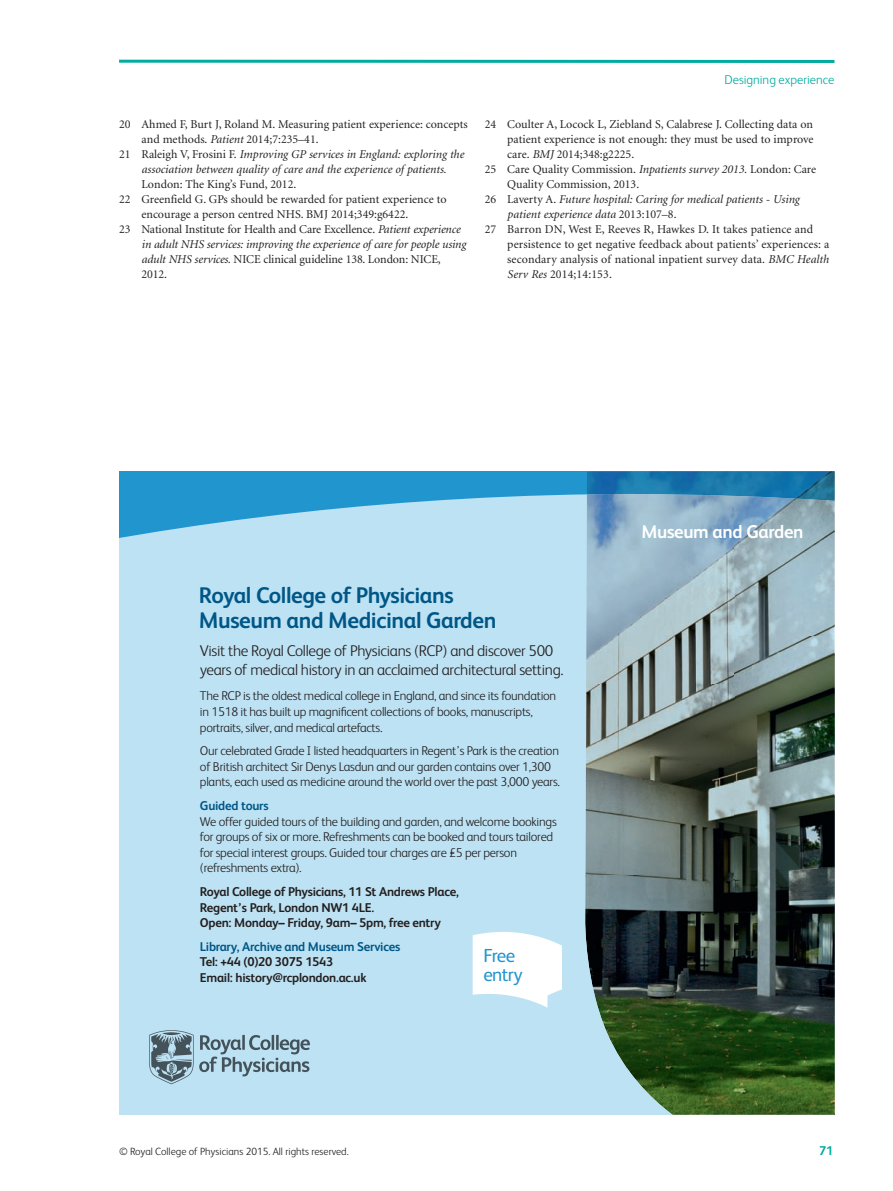
<style>
.page{position:relative;width:893px;height:1191px;background:#fff}
.page>*{position:absolute;margin:0;border:0;box-sizing:border-box;transform-origin:0 0}
.t1{font:700 22.65px/25.5px "FS Albert";letter-spacing:-.02em;color:#005787}
.t2{font:18.9px/18.9px "FS Albert";letter-spacing:-.03em;color:#2095ce}
.t3{font:700 18.45px "FS Albert";letter-spacing:-.02em;color:#fff}
.t4{font:300 15.6px/18.5px "FS Albert";letter-spacing:-.02em;color:#231f20}
.t5{font:300 12.75px/15.6px "FS Albert";letter-spacing:-.02em;color:#231f20}
.t6{font:700 12.75px/15.6px "FS Albert";letter-spacing:-.02em;color:#231f20}
.t7{font:700 12.75px "FS Albert";letter-spacing:-.02em;color:#005787}
.t8{font:300 12.75px "FS Albert";letter-spacing:.005em;color:#00aca0}
.t9{font:700 12.75px "FS Albert";color:#00aca0}
.t10{font:12px "Minion";color:#231f20}
.t11{font:italic 12px "Minion";color:#231f20}
.t12{font:300 10.5px "FS Albert";color:#231f20}
.s1{font-style:italic}
.s2{font-style:normal}
</style>
<div class="page">
<hr style="left:119px;top:60px;width:715px;height:3px;background:#00aca0">
<div style="left:119px;top:471px;width:715px;height:643px;background:#2095ce"></div>
<div style="left:119px;top:494px;width:468px;height:620px;background:#bde2f3"></div>
<svg style="left:149px;top:1030px;width:161px;height:54px;background:#98b6c5"></svg>
<svg style="left:473px;top:932px;width:89px;height:75px;background:#f3f9fc"></svg>
<img style="left:834px;top:471px;width:1px;height:397px">
<img style="left:672px;top:1114px;width:123px;height:1px">
<img style="left:587px;top:471px;width:247px;height:23px">
<img style="left:585px;top:494px;width:249px;height:573px">
<img style="left:626px;top:1066px;width:208px;height:48px">
<p class="t10" style="left:119px;top:120px;width:350px">20 Ahmed F, Burt J, Roland M. Measuring patient experience: concepts</p>
<p class="t10" style="left:142px;top:135px;width:179px">and methods. <span class="s1">Patient</span> 2014;7:235–41.</p>
<p class="t11" style="left:119px;top:150px;width:346px"><span class="s2">21 Raleigh V, Frosini F.</span> Improving GP services in England: exploring the</p>
<p class="t11" style="left:142px;top:165px;width:306px">association between quality of care and the experience of patients.</p>
<p class="t10" style="left:142px;top:180px;width:156px">London: The King’s Fund, 2012.</p>
<p class="t10" style="left:119px;top:195px;width:329px">22 Greenfield G. GPs should be rewarded for patient experience to</p>
<p class="t10" style="left:142px;top:210px;width:268px">encourage a person centred NHS. BMJ 2014;349:g6422.</p>
<p class="t10" style="left:119px;top:225px;width:343px">23 National Institute for Health and Care Excellence. <span class="s1">Patient experience</span></p>
<p class="t11" style="left:142px;top:240px;width:326px">in adult NHS services: improving the experience of care for people using</p>
<p class="t10" style="left:142px;top:255px;width:301px"><span class="s1">adult NHS services.</span> NICE clinical guideline 138. London: NICE,</p>
<p class="t10" style="left:142px;top:270px;width:27px">2012.</p>
<p class="t8" style="left:724px;top:75px;width:111px">Designing experience</p>
<p class="t10" style="left:485px;top:120px;width:330px">24 Coulter A, Locock L, Ziebland S, Calabrese J. Collecting data on</p>
<p class="t10" style="left:507px;top:135px;width:308px">patient experience is not enough: they must be used to improve</p>
<p class="t10" style="left:507px;top:150px;width:128px">care. <span class="s1">BMJ</span> 2014;348:g2225.</p>
<p class="t10" style="left:485px;top:165px;width:333px">25 Care Quality Commission. <span class="s1">Inpatients survey 2013.</span> London: Care</p>
<p class="t10" style="left:507px;top:180px;width:133px">Quality Commission, 2013.</p>
<p class="t11" style="left:485px;top:195px;width:316px"><span class="s2">26 Laverty A.</span> Future hospital: Caring for medical patients - Using</p>
<p class="t11" style="left:507px;top:210px;width:171px">patient experience data <span class="s2">2013:107–8.</span></p>
<p class="t10" style="left:485px;top:225px;width:330px">27 Barron DN, West E, Reeves R, Hawkes D. It takes patience and</p>
<p class="t10" style="left:507px;top:240px;width:324px">persistence to get negative feedback about patients’ experiences: a</p>
<p class="t10" style="left:507px;top:255px;width:323px">secondary analysis of national inpatient survey data. <span class="s1">BMC Health</span></p>
<p class="t10" style="left:507px;top:270px;width:106px"><span class="s1">Serv Res</span> 2014;14:153.</p>
<h3 class="t3" style="left:641px;top:524px;width:164px">Museum and Garden</h3>
<h1 class="t1" style="left:199px;top:584px;width:299px">Royal College of Physicians<br>Museum and Medicinal Garden</h1>
<h3 class="t4" style="left:200px;top:643px;width:365px">Visit the Royal College of Physicians (RCP) and discover 500 years of medical history in an acclaimed architectural setting.</h3>
<p class="t5" style="left:200px;top:689px;width:358px">The RCP is the oldest medical college in England, and since its foundation in 1518 it has built up magnificent collections of books, manuscripts, portraits, silver, and medical artefacts.</p>
<p class="t5" style="left:200px;top:744px;width:362px">Our celebrated Grade I listed headquarters in Regent’s Park is the creation of British architect Sir Denys Lasdun and our garden contains over 1,300 plants, each used as medicine around the world over the past 3,000 years.</p>
<p class="t7" style="left:200px;top:800px;width:70px">Guided tours</p>
<p class="t5" style="left:200px;top:815px;width:358px">We offer guided tours of the building and garden, and welcome bookings for groups of six or more. Refreshments can be booked and tours tailored for special interest groups. Guided tour charges are £5 per person (refreshments extra).</p>
<p class="t6" style="left:200px;top:885px;width:260px">Royal College of Physicians, 11 St Andrews Place,<br>Regent’s Park, London NW1 4LE.<br>Open: Monday– Friday, 9am– 5pm, free entry</p>
<p class="t7" style="left:200px;top:941px;width:202px">Library, Archive and Museum Services</p>
<p class="t6" style="left:200px;top:955px;width:168px">Tel: +44 (0)20 3075 1543<br>Email: history@rcplondon.ac.uk</p>
<h2 class="t2" style="left:483px;top:945px;width:41px">Free entry</h2>
<p class="t12" style="left:119px;top:1147px;width:231px">© Royal College of Physicians 2015. All rights reserved.</p>
<p class="t9" style="left:819px;top:1145px;width:16px">71</p>
</div>
